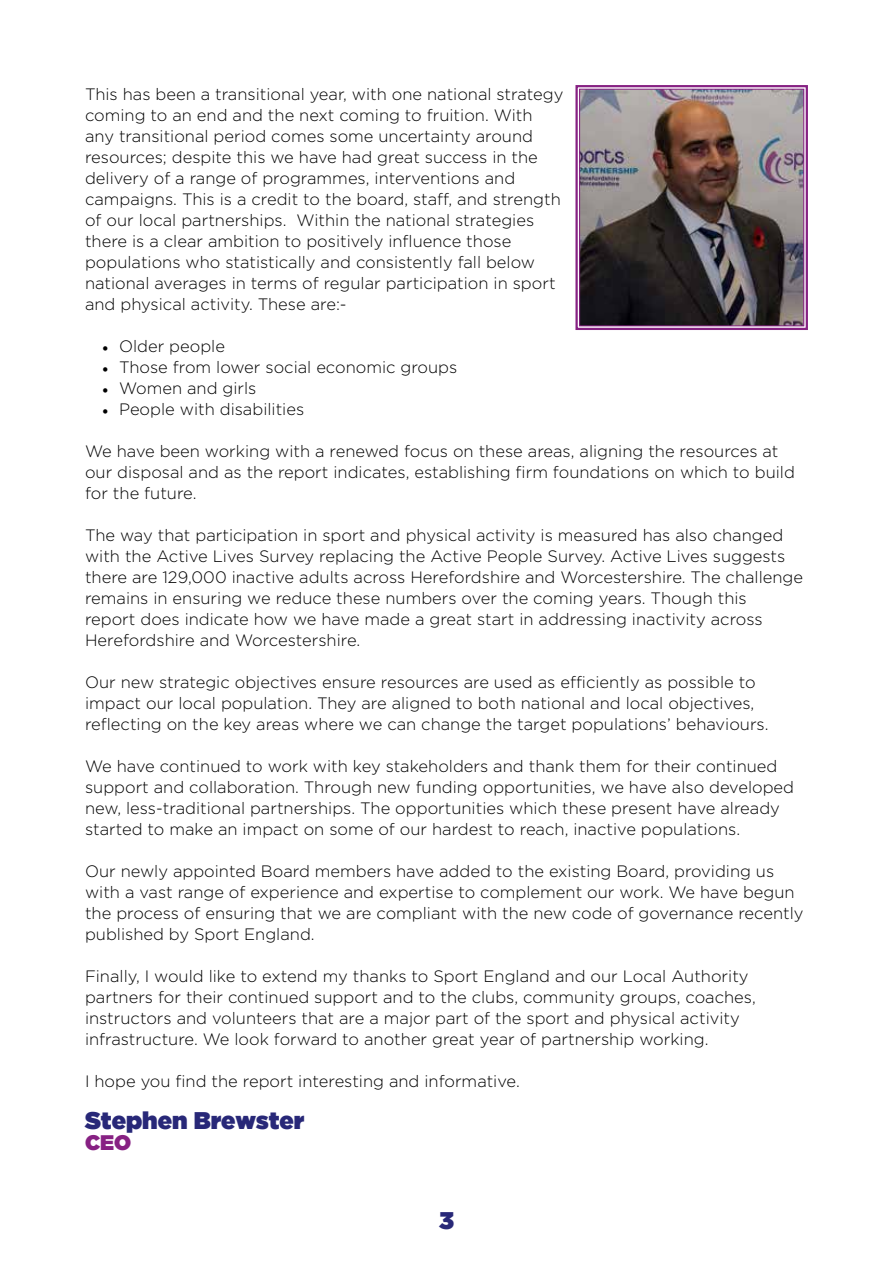
<style>
.page{position:relative;width:893px;height:1263px;background:#fff}
.page>*{position:absolute;margin:0;border:0;box-sizing:border-box;transform-origin:0 0}
.t1{font:24px "Gotham Ultra";color:#282878}
.t2{font:21px "Gotham Ultra";color:#872183}
.t3{font:300 16.5px/21px "Gotham";color:#000}
.s1{font-family:"Minion Pro";font-weight:400}
</style>
<div class="page">
<svg style="left:575px;top:85px;width:233px;height:245px;background:#ab64a8"></svg>
<img style="left:579px;top:88px;width:226px;height:239px">
<p class="t3" style="left:85px;top:83px;width:480px">This has been a transitional year, with one national strategy coming to an end and the next coming to fruition. With any transitional period comes some uncertainty around resources; despite this we have had great success in the delivery of a range of programmes, interventions and campaigns. This is a credit to the board, staff, and strength of our local partnerships. Within the national strategies there is a clear ambition to positively influence those populations who statistically and consistently fall below national averages in terms of regular participation in sport and physical activity. These are:-</p>
<p class="t3" style="left:102px;top:335px;width:124px"><span class="s1">•</span> Older people</p>
<p class="t3" style="left:102px;top:356px;width:357px"><span class="s1">•</span> Those from lower social economic groups</p>
<p class="t3" style="left:102px;top:377px;width:156px"><span class="s1">•</span> Women and girls</p>
<p class="t3" style="left:102px;top:398px;width:204px"><span class="s1">•</span> People with disabilities</p>
<p class="t3" style="left:85px;top:440px;width:711px">We have been working with a renewed focus on these areas, aligning the resources at our disposal and as the report indicates, establishing firm foundations on which to build for the future.</p>
<p class="t3" style="left:85px;top:524px;width:720px">The way that participation in sport and physical activity is measured has also changed with the Active Lives Survey replacing the Active People Survey. Active Lives suggests there are 129,000 inactive adults across Herefordshire and Worcestershire. The challenge remains in ensuring we reduce these numbers over the coming years. Though this<br>report does indicate how we have made a great start in addressing inactivity across Herefordshire and Worcestershire.</p>
<p class="t3" style="left:85px;top:671px;width:685px">Our new strategic objectives ensure resources are used as efficiently as possible to impact our local population. They are aligned to both national and local objectives, reflecting on the key areas where we can change the target populations’ behaviours.</p>
<p class="t3" style="left:85px;top:755px;width:711px">We have continued to work with key stakeholders and thank them for their continued support and collaboration. Through new funding opportunities, we have also developed new, less-traditional partnerships. The opportunities which these present have already started to make an impact on some of our hardest to reach, inactive populations.</p>
<p class="t3" style="left:85px;top:860px;width:720px">Our newly appointed Board members have added to the existing Board, providing us with a vast range of experience and expertise to complement our work. We have begun the process of ensuring that we are compliant with the new code of governance recently published by Sport England.</p>
<p class="t3" style="left:85px;top:965px;width:672px">Finally, I would like to extend my thanks to Sport England and our Local Authority partners for their continued support and to the clubs, community groups, coaches, instructors and volunteers that are a major part of the sport and physical activity infrastructure. We look forward to another great year of partnership working.</p>
<p class="t3" style="left:85px;top:1070px;width:436px">I hope you find the report interesting and informative.</p>
<h1 class="t1" style="left:85px;top:1106px;width:221px">Stephen Brewster</h1>
<p class="t2" style="left:85px;top:1130px;width:48px">CEO</p>
<h1 class="t1" style="left:439px;top:1206px;width:16px">3</h1>
</div>
